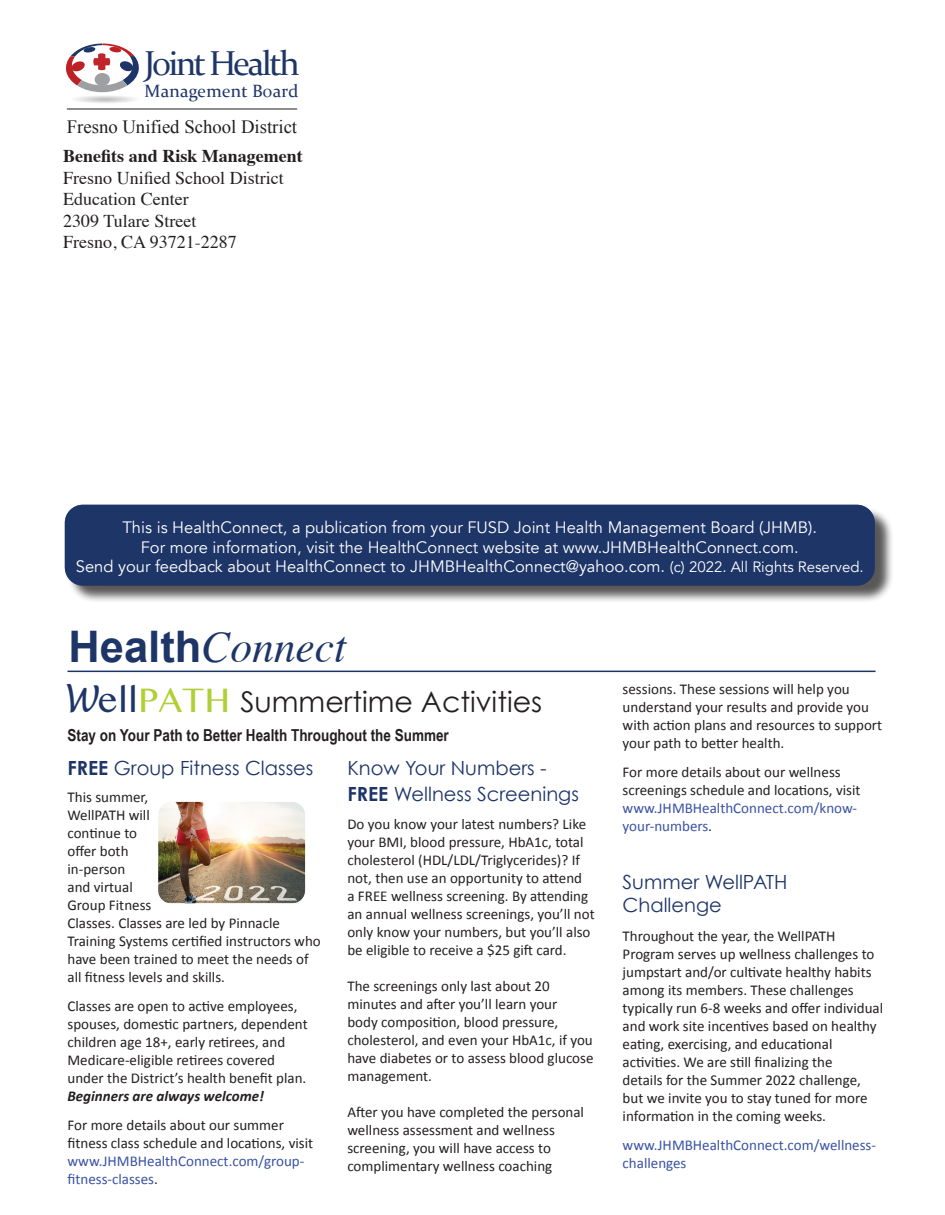
<style>
.page{position:relative;width:945px;height:1215px;background:#fff}
.page>*{position:absolute;margin:0;border:0;box-sizing:border-box;transform-origin:0 0}
.t1{font:italic 43.5px "Times";color:#1e3568}
.t2{font:34.65px "Constantia";letter-spacing:-.07em;color:#1e3568}
.t3{font:28.5px "Century Gothic";color:#231f20}
.t4{font:19.5px/25.2px "Century Gothic";color:#1e3568}
.t5{font:18.75px "Times New Roman";color:#201d1e}
.t6{font:18px/21.6px "Times";color:#231f20}
.t7{font:700 18px "Times";color:#231f20}
.t8{font:17.85px "Constantia";letter-spacing:.015em;color:#1e3568}
.t9{font:16.5px/19.8px "Avenir";color:#fff;text-align:center}
.t10{font:700 16.5px "Arial Narrow";color:#231f20}
.t11{font:15px/18px "Calibri";color:#231f20}
.t12{font:15px/18px "Calibri";color:#3952a3}
.t13{font:italic 700 15px "Calibri";color:#231f20}
.s1{font-size:15px}
.s2{font-family:"Arial";font-weight:700;font-style:normal}
.s3{font-family:"Lucida Handwriting";font-style:italic;font-size:36px;color:#1e3568}
.s4{font-family:"Myanmar MN";font-size:36px;color:#1e3568}
.s5{font-family:"Myanmar MN";font-size:36px;color:#aed036}
.s6{font-weight:700}
.s7{color:#231f20}
</style>
<div class="page">
<svg style="left:66px;top:43px;width:73px;height:49px"></svg>
<div style="left:95px;top:73px;width:15px;height:13px;background:#9d9fa2;border-radius:50%"></div>
<hr style="left:67px;top:109px;width:230px;height:1px;background:#201d1e">
<div style="left:72px;top:96px;width:67px;height:7px;background:#fafbfb;border-radius:50%"></div>
<div style="left:74px;top:96px;width:62px;height:7px;background:#f6f8f8;border-radius:50%"></div>
<div style="left:75px;top:96px;width:61px;height:7px;background:#f5f7f7;border-radius:50%"></div>
<div style="left:77px;top:96px;width:57px;height:7px;background:#f2f2f2;border-radius:50%"></div>
<div style="left:78px;top:96px;width:55px;height:7px;background:#eaeaea;border-radius:50%"></div>
<div style="left:79px;top:96px;width:53px;height:6px;background:#eeefef;border-radius:50%"></div>
<div style="left:79px;top:96px;width:52px;height:6px;background:#edeeee;border-radius:50%"></div>
<div style="left:81px;top:97px;width:49px;height:5px;background:#ebebea;border-radius:50%"></div>
<div style="left:82px;top:97px;width:46px;height:5px;background:#e8e7e6;border-radius:50%"></div>
<div style="left:85px;top:97px;width:41px;height:5px;background:#e2e3e2;border-radius:50%"></div>
<hr style="left:87px;top:97px;width:36px;height:4px;background:#d8d7d7;border-radius:50%">
<hr style="left:89px;top:98px;width:33px;height:3px;background:#dcdbda;border-radius:50%">
<hr style="left:91px;top:98px;width:29px;height:3px;background:#d7d7d7;border-radius:50%">
<hr style="left:93px;top:98px;width:25px;height:3px;background:#d4d3d3;border-radius:50%">
<hr style="left:95px;top:98px;width:20px;height:3px;background:#d0cfcf;border-radius:50%">
<svg style="left:100px;top:98px;width:11px;height:2px"></svg>
<div style="left:67px;top:507px;width:827px;height:96px;background:#231f20;opacity:.75"></div>
<div style="left:65px;top:505px;width:810px;height:81px;background:#1e3568;border-radius:18px"></div>
<hr style="left:67px;top:671px;width:809px;height:1px;background:#1e3568">
<img style="left:158px;top:802px;width:147px;height:101px">
<h2 class="t2" style="left:144px;top:40px;width:157px">Joint Health</h2>
<p class="t8" style="left:144px;top:78px;width:155px">Management Board</p>
<p class="t5" style="left:67px;top:114px;width:232px">Fresno Unified School District</p>
<p class="t7" style="left:63px;top:139px;width:241px">Benefits and Risk Management</p>
<p class="t6" style="left:63px;top:165px;width:222px">Fresno Unified School District<br>Education Center<br>2309 Tulare Street<br>Fresno, CA 93721-2287</p>
<p class="t9" style="left:76px;top:518px;width:789px">This is HealthConnect, a publication from your FUSD Joint Health Management Board (JHMB).<br>For more information, visit the HealthConnect website at www.JHMBHealthConnect.com.<br>Send your feedback about HealthConnect to JHMBHealthConnect@yahoo.com. <span class="s1">(c) 2022. All Rights Reserved.</span></p>
<h1 class="t1" style="left:68px;top:609px;width:279px"><span class="s2">Health</span>Connect</h1>
<h3 class="t3" style="left:63px;top:685px;width:481px"><span class="s3">W</span><span class="s4">ell</span><span class="s5">PATH</span> Summertime Activities</h3>
<p class="t10" style="left:68px;top:723px;width:383px">Stay on Your Path to Better Health Throughout the Summer</p>
<h3 class="t4" style="left:68px;top:756px;width:248px"><span class="s6">FREE</span> Group Fitness Classes</h3>
<p class="t11" style="left:68px;top:789px;width:255px">This summer,<br>WellPATH will<br>continue to<br>offer both<br>in-person<br>and virtual<br>Group Fitness<br>Classes. Classes are led by Pinnacle<br>Training Systems certified instructors who have been trained to meet the needs of all fitness levels and skills.</p>
<p class="t11" style="left:68px;top:997px;width:242px">Classes are open to active employees, spouses, domestic partners, dependent children age 18+, early retirees, and Medicare-eligible retirees covered under the District’s health benefit plan.</p>
<p class="t13" style="left:68px;top:1087px;width:198px">Beginners are always welcome!</p>
<p class="t11" style="left:68px;top:1116px;width:247px">For more details about our summer fitness class schedule and locations, visit</p>
<p class="t12" style="left:68px;top:1152px;width:238px">www.JHMBHealthConnect.com/group&shy;fitness-classes<span class="s7">.</span></p>
<h3 class="t4" style="left:347px;top:756px;width:233px">Know Your Numbers -<br><span class="s6">FREE</span> Wellness Screenings</h3>
<p class="t11" style="left:347px;top:816px;width:249px">Do you know your latest numbers? Like your BMI, blood pressure, HbA1c, total cholesterol (HDL/LDL/Triglycerides)? If not, then use an opportunity to attend<br>a FREE wellness screening. By attending an annual wellness screenings, you’ll not only know your numbers, but you’ll also be eligible to receive a $25 gift card.</p>
<p class="t11" style="left:347px;top:978px;width:248px">The screenings only last about 20 minutes and after you’ll learn your<br>body composition, blood pressure, cholesterol, and even your HbA1c, if you have diabetes or to assess blood glucose management.</p>
<p class="t11" style="left:347px;top:1104px;width:238px">After you have completed the personal wellness assessment and wellness screening, you will have access to complimentary wellness coaching</p>
<p class="t11" style="left:623px;top:680px;width:261px">sessions. These sessions will help you understand your results and provide you with action plans and resources to support your path to better health.</p>
<p class="t11" style="left:623px;top:763px;width:239px">For more details about our wellness screenings schedule and locations, visit</p>
<p class="t12" style="left:623px;top:799px;width:236px">www.JHMBHealthConnect.com/know&shy;your-numbers<span class="s7">.</span></p>
<h3 class="t4" style="left:623px;top:870px;width:166px;line-height:23.4px">Summer WellPATH<br>Challenge</h3>
<p class="t11" style="left:623px;top:927px;width:262px">Throughout the year, the WellPATH Program serves up wellness challenges to jumpstart and/or cultivate healthy habits among its members. These challenges typically run 6-8 weeks and offer individual and work site incentives based on healthy eating, exercising, and educational activities. We are still finalizing the<br>details for the Summer 2022 challenge, but we invite you to stay tuned for more information in the coming weeks.</p>
<p class="t12" style="left:623px;top:1136px;width:255px">www.JHMBHealthConnect.com/wellness&shy;challenges</p>
</div>
